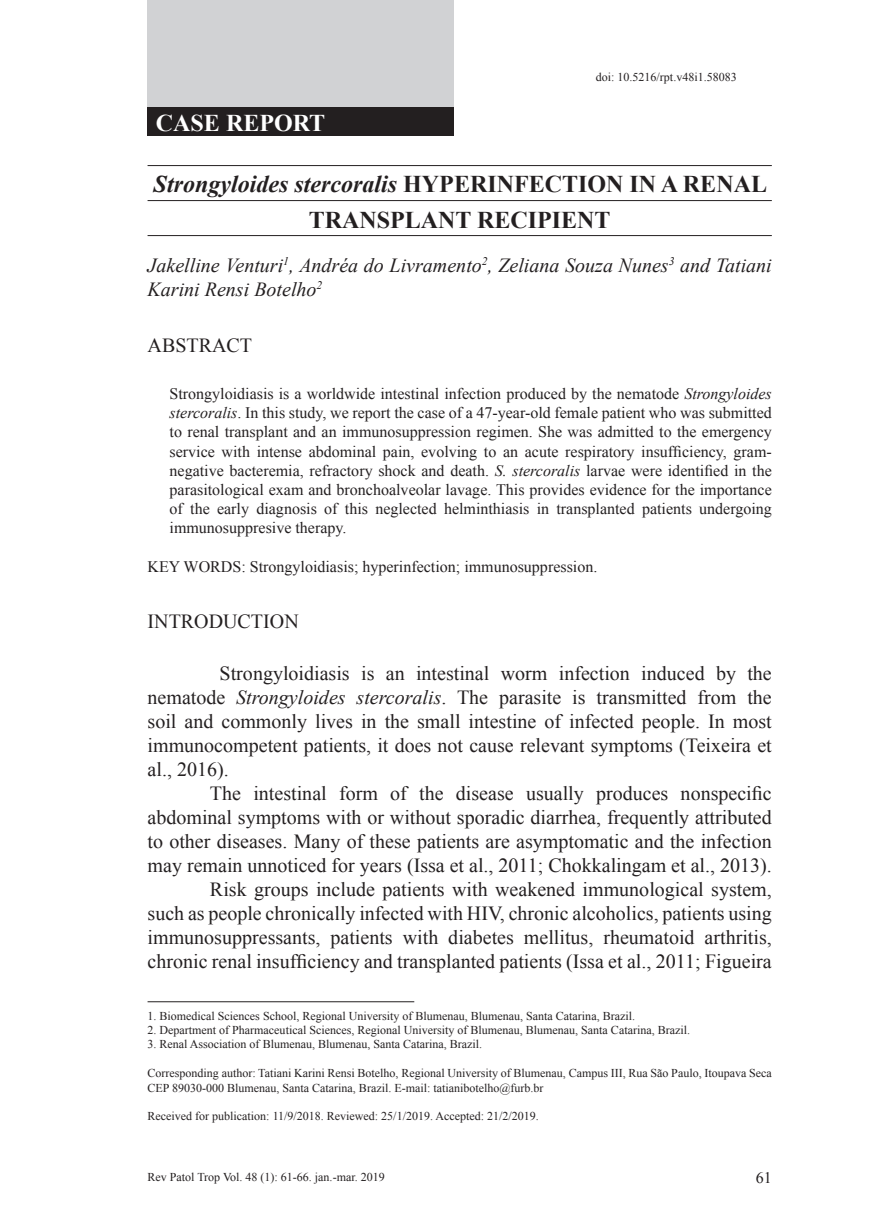
<style>
.page{position:relative;width:874px;height:1214px;background:#fff}
.page>*{position:absolute;margin:0;border:0;box-sizing:border-box;transform-origin:0 0}
.t1{font:700 24px/36px "Times New Roman";color:#231f20}
.t2{font:italic 700 24px "Times New Roman";color:#231f20}
.t3{font:700 24px "Times New Roman";color:#fff}
.t4{font:20px/24px "Times New Roman";color:#231f20;text-align:justify}
.t5{font:italic 20px/24px "Times New Roman";color:#231f20}
.t6{font:16px/19.2px "Times New Roman";color:#231f20;text-align:justify}
.t7{font:12px/14.4px "Times New Roman";color:#231f20}
.s1{font-style:normal}
.s2{font-style:italic}
</style>
<div class="page">
<div style="left:147px;top:0;width:307px;height:108px;background:#d1d2d4"></div>
<div style="left:147px;top:108px;width:307px;height:28px;background:#231f20"></div>
<hr style="left:147px;top:200px;width:624px;height:1px;background:#231f20">
<hr style="left:147px;top:235px;width:624px;height:1px;background:#231f20">
<hr style="left:147px;top:165px;width:624px;height:1px;background:#231f20">
<hr style="left:147px;top:1001px;width:267px;height:1px;background:#231f20">
<p class="t3" style="left:156px;top:106px;width:171px">CASE REPORT</p>
<p class="t7" style="left:595px;top:70px;width:142px">doi: 10.5216/rpt.v48i1.58083</p>
<p class="t1" style="left:308px;top:165px;width:459px;text-indent:178px">INFECTION IN A RENAL<br>TRANSPLANT RECIPIENT</p>
<p class="t5" style="left:147px;top:252px;width:625px">Jakelline Venturi<sup>1</sup>, Andréa do Livramento<sup>2</sup>, Zeliana Souza Nunes<sup>3</sup> and Tatiani<br>Karini Rensi Botelho<sup>2</sup></p>
<p class="t2" style="left:154px;top:167px;width:303px">Strongyloides stercoralis <span class="s1">HYPER</span></p>
<p class="t4" style="left:147px;top:333px;width:106px">ABSTRACT</p>
<p class="t6" style="left:169px;top:384px;width:603px">Strongyloidiasis is a worldwide intestinal infection produced by the nematode <span class="s2">Strongyloides stercoralis</span>. In this study, we report the case of a 47-year-old female patient who was submitted to renal transplant and an immunosuppression regimen. She was admitted to the emergency service with intense abdominal pain, evolving to an acute respiratory insufficiency, gram&shy;negative bacteremia, refractory shock and death. <span class="s2">S. stercoralis</span> larvae were identified in the parasitological exam and bronchoalveolar lavage. This provides evidence for the importance of the early diagnosis of this neglected helminthiasis in transplanted patients undergoing immunosuppresive therapy.</p>
<p class="t6" style="left:147px;top:556px;width:451px">KEY WORDS: Strongyloidiasis; hyperinfection; immunosuppression.</p>
<p class="t4" style="left:147px;top:609px;width:153px">INTRODUCTION</p>
<p class="t4" style="left:147px;top:661px;width:625px;text-indent:72px">Strongyloidiasis is an intestinal worm infection induced by the nematode <span class="s2">Strongyloides stercoralis</span>. The parasite is transmitted from the soil and commonly lives in the small intestine of infected people. In most immunocompetent patients, it does not cause relevant symptoms (Teixeira et al., 2016).</p>
<p class="t4" style="left:147px;top:781px;width:625px;text-align:right">The intestinal form of the disease usually produces nonspecific abdominal symptoms with or without sporadic diarrhea, frequently attributed to other diseases. Many of these patients are asymptomatic and the infection may remain unnoticed for years (Issa et al., 2011; Chokkalingam et al., 2013).<br>Risk groups include patients with weakened immunological system,<br>such as people chronically infected with HIV, chronic alcoholics, patients using immunosuppressants, patients with diabetes mellitus, rheumatoid arthritis, chronic renal insufficiency and transplanted patients (Issa et al., 2011; Figueira</p>
<p class="t7" style="left:147px;top:1007px;width:488px">1. Biomedical Sciences School, Regional University of Blumenau, Blumenau, Santa Catarina, Brazil.</p>
<p class="t7" style="left:147px;top:1022px;width:543px">2. Department of Pharmaceutical Sciences, Regional University of Blumenau, Blumenau, Santa Catarina, Brazil.</p>
<p class="t7" style="left:147px;top:1036px;width:336px">3. Renal Association of Blumenau, Blumenau, Santa Catarina, Brazil.</p>
<p class="t7" style="left:147px;top:1065px;width:625px">Corresponding author: Tatiani Karini Rensi Botelho, Regional University of Blumenau, Campus III, Rua São Paulo, Itoupava Seca<br>CEP 89030-000 Blumenau, Santa Catarina, Brazil. E-mail: tatianibotelho@furb.br</p>
<p class="t7" style="left:147px;top:1108px;width:392px">Received for publication: 11/9/2018. Reviewed: 25/1/2019. Accepted: 21/2/2019.</p>
<p class="t7" style="left:147px;top:1169px;width:238px">Rev Patol Trop Vol. 48 (1): 61-66. jan.-mar. 2019</p>
<p class="t6" style="left:755px;top:1167px;width:17px">61</p>
</div>
